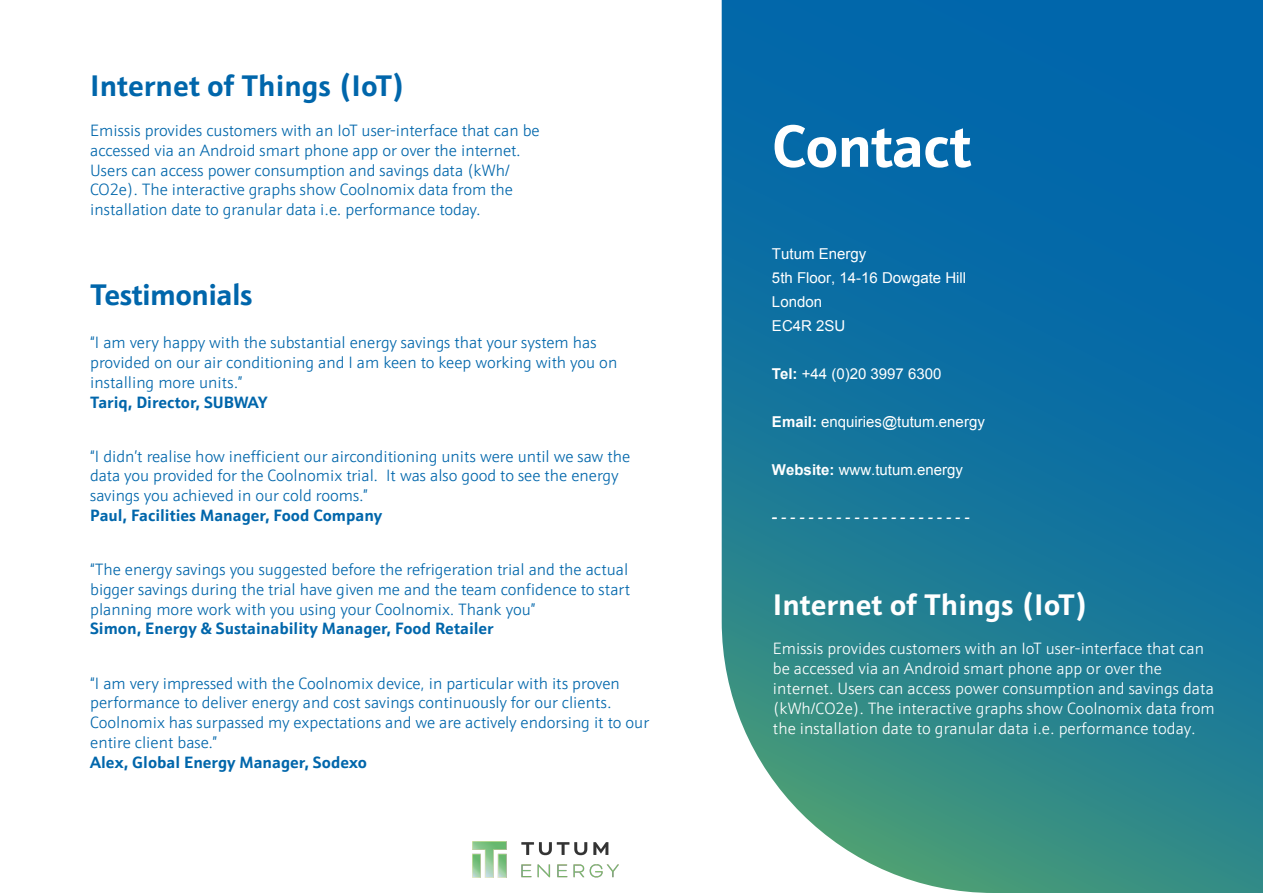
<style>
.page{position:relative;width:1263px;height:893px;background:#fff}
.page>*{position:absolute;margin:0;border:0;box-sizing:border-box;transform-origin:0 0}
.t1{font:700 60px "Schnebel Sans Pro";letter-spacing:-.02em;color:#fff}
.Header_Blue{font:700 30px "Schnebel Sans Pro";color:#0066ab}
.t2{font:700 30px "Schnebel Sans Pro";color:#fff}
.Header_Blue-2{font:700 30px "Schnebel Sans Pro";letter-spacing:-.02em;color:#0066ab}
.Blue_body_text{font:300 16.5px/19.8px "Schnebel Sans Pro";color:#0066ab}
.t3{font:300 16.5px/19.8px "Schnebel Sans Pro";color:#fff}
.Blue_body_text-2{font:700 16.5px "Schnebel Sans Pro";color:#0066ab}
.t4{font:15px/24px "Arial";color:#fff}
.t5{font:500 15px "Schnebel Sans Pro";color:#fff}
.s1{font-weight:700}
</style>
<div class="page">
<svg style="left:722px;top:0;width:541px;height:893px;background:#1c7a9e"></svg>
<img style="left:473px;top:841px;width:145px;height:37px">
<p class="Header_Blue" style="left:90px;top:66px;width:316px">Internet of Things (IoT)</p>
<p class="Blue_body_text" style="left:90px;top:120px;width:451px">Emissis provides customers with an IoT user-interface that can be accessed via an Android smart phone app or over the internet.<br>Users can access power consumption and savings data (kWh/ CO2e). The interactive graphs show Coolnomix data from the installation date to granular data i.e. performance today.</p>
<p class="Header_Blue-2" style="left:90px;top:275px;width:164px">Testimonials</p>
<p class="Blue_body_text" style="left:90px;top:332px;width:529px">“I am very happy with the substantial energy savings that your system has provided on our air conditioning and I am keen to keep working with you on installing more units.”</p>
<p class="Blue_body_text-2" style="left:90px;top:391px;width:179px">Tariq, Director, SUBWAY</p>
<p class="Blue_body_text" style="left:90px;top:446px;width:541px">“I didn’t realise how inefficient our airconditioning units were until we saw the data you provided for the Coolnomix trial. It was also good to see the energy savings you achieved in our cold rooms.”</p>
<p class="Blue_body_text-2" style="left:90px;top:505px;width:293px">Paul, Facilities Manager, Food Company</p>
<p class="Blue_body_text" style="left:90px;top:559px;width:542px">“The energy savings you suggested before the refrigeration trial and the actual bigger savings during the trial have given me and the team confidence to start planning more work with you using your Coolnomix. Thank you”</p>
<p class="Blue_body_text-2" style="left:90px;top:618px;width:405px">Simon, Energy &amp; Sustainability Manager, Food Retailer</p>
<p class="Blue_body_text" style="left:90px;top:673px;width:560px">“I am very impressed with the Coolnomix device, in particular with its proven performance to deliver energy and cost savings continuously for our clients.<br>Coolnomix has surpassed my expectations and we are actively endorsing it to our entire client base.”</p>
<p class="Blue_body_text-2" style="left:90px;top:751px;width:278px">Alex, Global Energy Manager, Sodexo</p>
<h1 class="t1" style="left:772px;top:107px;width:201px">Contact</h1>
<p class="t4" style="left:772px;top:242px;width:196px">Tutum Energy<br>5th Floor, 14-16 Dowgate Hill<br>London<br>EC4R 2SU</p>
<p class="t4" style="left:772px;top:362px;width:171px"><span class="s1">Tel:</span> +44 (0)20 3997 6300</p>
<p class="t4" style="left:772px;top:410px;width:214px"><span class="s1">Email:</span> enquiries@tutum.energy</p>
<p class="t4" style="left:772px;top:458px;width:192px"><span class="s1">Website:</span> www.tutum.energy</p>
<p class="t5" style="left:772px;top:508px;width:200px">- - - - - - - - - - - - - - - - - - - - - -</p>
<h2 class="t2" style="left:773px;top:585px;width:317px">Internet of Things (IoT)</h2>
<p class="t3" style="left:773px;top:639px;width:443px">Emissis provides customers with an IoT user-interface that can be accessed via an Android smart phone app or over the internet. Users can access power consumption and savings data (kWh/CO2e). The interactive graphs show Coolnomix data from the installation date to granular data i.e. performance today.</p>
</div>
